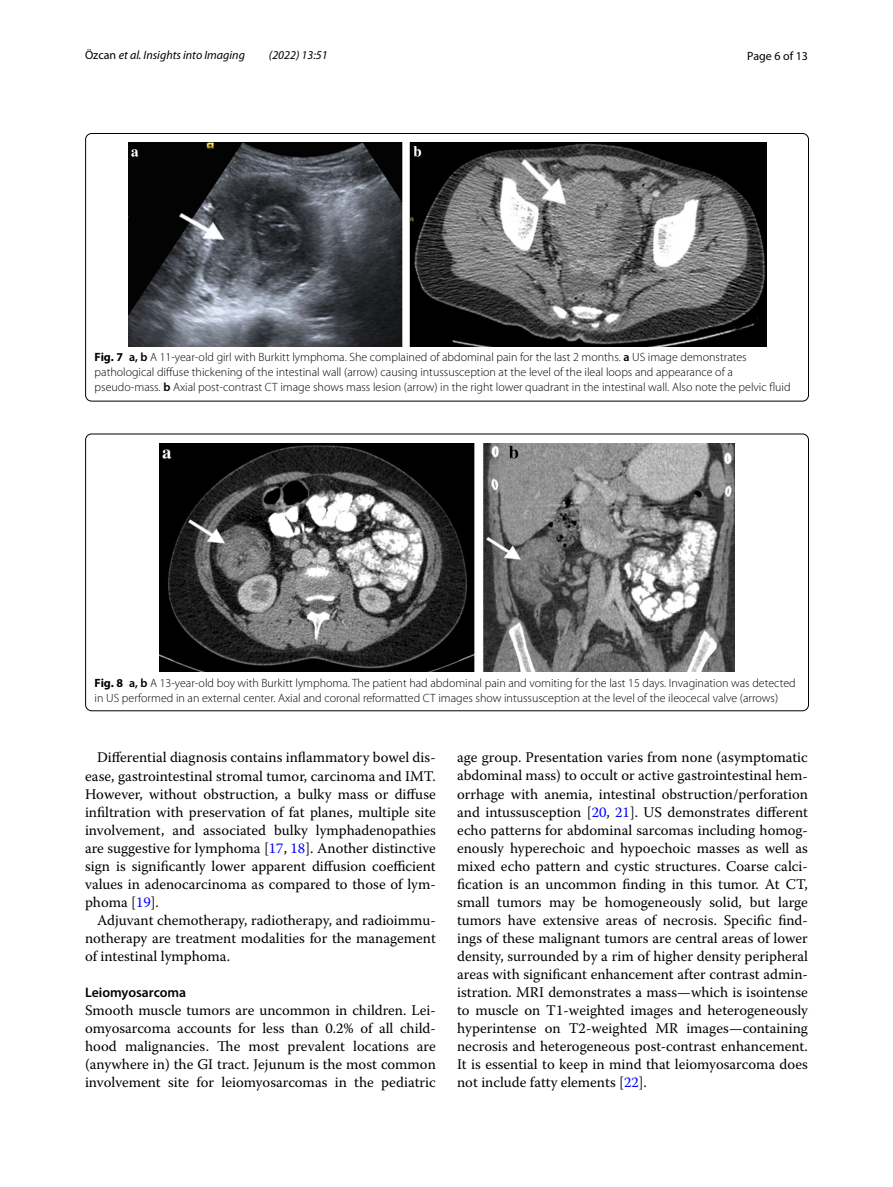
<style>
.page{position:relative;width:893px;height:1187px;background:#fff}
.page>*{position:absolute;margin:0;border:0;box-sizing:border-box;transform-origin:0 0}
.t1{font:14.7px/18px "Warnock Pro";color:#000;text-align:justify}
.t2{font:600 13.8px "Myriad Pro";color:#000}
.t3{font:300 12px/15px "Myriad Pro";color:#000}
.t4{font:italic 12px "Myriad Pro";color:#000}
.t5{font:12px "Myriad Pro";color:#000}
.s1{font-style:normal}
.s2{font-weight:700}
.s3{font-weight:600}
.s4{color:#00f}
</style>
<div class="page">
<img style="left:128px;top:142px;width:638px;height:204px">
<div style="left:85px;top:133px;width:724px;height:268px;border:1px solid #000;border-radius:6px"></div>
<img style="left:160px;top:443px;width:574px;height:228px">
<p class="t4" style="left:85px;top:48px;width:161px"><span class="s1">Özcan</span> et al. Insights into Imaging</p>
<p class="t4" style="left:269px;top:48px;width:60px">(2022) 13:51</p>
<p class="t5" style="left:747px;top:48px;width:62px">Page 6 of 13</p>
<p class="t3" style="left:95px;top:350px;width:698px"><span class="s2">Fig. 7</span> <span class="s3">a, b</span> A 11-year-old girl with Burkitt lymphoma. She complained of abdominal pain for the last 2 months. <span class="s3">a</span> US image demonstrates pathological diffuse thickening of the intestinal wall (arrow) causing intussusception at the level of the ileal loops and appearance of a pseudo-mass. <span class="s3">b</span> Axial post-contrast CT image shows mass lesion (arrow) in the right lower quadrant in the intestinal wall. Also note the pelvic fluid</p>
<p class="t3" style="left:95px;top:675px;width:703px"><span class="s2">Fig. 8</span> <span class="s3">a, b</span> A 13-year-old boy with Burkitt lymphoma. The patient had abdominal pain and vomiting for the last 15 days. Invagination was detected in US performed in an external center. Axial and coronal reformatted CT images show intussusception at the level of the ileocecal valve (arrows)</p>
<p class="t1" style="left:85px;top:748px;width:352px;text-indent:12px">Differential diagnosis contains inflammatory bowel dis&shy;ease, gastrointestinal stromal tumor, carcinoma and IMT.<br>However, without obstruction, a bulky mass or diffuse infiltration with preservation of fat planes, multiple site involvement, and associated bulky lymphadenopathies are suggestive for lymphoma [<span class="s4">17</span>, <span class="s4">18</span>]. Another distinctive sign is significantly lower apparent diffusion coefficient values in adenocarcinoma as compared to those of lym&shy;phoma [<span class="s4">19</span>].</p>
<p class="t1" style="left:85px;top:910px;width:352px;text-indent:12px">Adjuvant chemotherapy, radiotherapy, and radioimmu&shy;notherapy are treatment modalities for the management of intestinal lymphoma.</p>
<p class="t2" style="left:85px;top:983px;width:103px">Leiomyosarcoma</p>
<p class="t1" style="left:85px;top:1000px;width:352px">Smooth muscle tumors are uncommon in children. Lei&shy;omyosarcoma accounts for less than 0.2% of all child&shy;hood malignancies. The most prevalent locations are (anywhere in) the GI tract. Jejunum is the most common involvement site for leiomyosarcomas in the pediatric</p>
<p class="t1" style="left:457px;top:748px;width:352px">age group. Presentation varies from none (asymptomatic abdominal mass) to occult or active gastrointestinal hem&shy;orrhage with anemia, intestinal obstruction/perforation and intussusception [<span class="s4">20</span>, <span class="s4">21</span>]. US demonstrates different echo patterns for abdominal sarcomas including homog&shy;enously hyperechoic and hypoechoic masses as well as mixed echo pattern and cystic structures. Coarse calci&shy;fication is an uncommon finding in this tumor. At CT, small tumors may be homogeneously solid, but large tumors have extensive areas of necrosis. Specific find&shy;ings of these malignant tumors are central areas of lower density, surrounded by a rim of higher density peripheral areas with significant enhancement after contrast admin&shy;istration. MRI demonstrates a mass—which is isointense to muscle on T1-weighted images and heterogeneously hyperintense on T2-weighted MR images—containing necrosis and heterogeneous post-contrast enhancement.<br>It is essential to keep in mind that leiomyosarcoma does not include fatty elements [<span class="s4">22</span>].</p>
</div>
